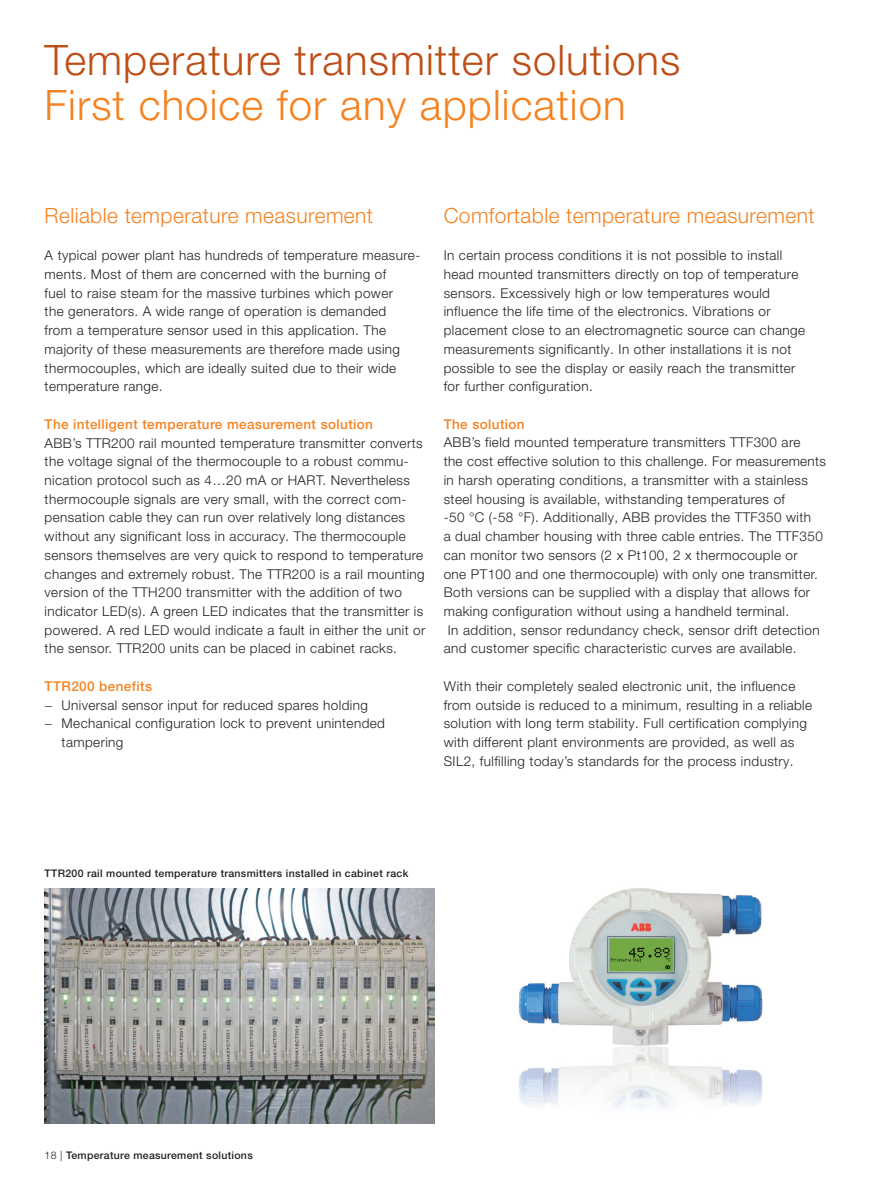
<style>
.page{position:relative;width:893px;height:1191px;background:#fff}
.page>*{position:absolute;margin:0;border:0;box-sizing:border-box;transform-origin:0 0}
.t1{font:300 42px "Helvetica Neue LT Pro";letter-spacing:.025em;color:#be4e16}
.t2{font:300 42px "Helvetica Neue LT Pro";letter-spacing:.025em;color:#f58220}
.t3{font:300 21px "Helvetica Neue LT Pro";letter-spacing:.02em;color:#f58220}
.t4{font:300 13.5px/18.8px "Helvetica Neue LT Pro";letter-spacing:.03em;color:#231f20}
.t5{font:500 13.5px "Helvetica Neue LT Pro";letter-spacing:.03em;color:#f58220}
.t6{font:500 10.5px "Helvetica Neue LT Pro";letter-spacing:.03em;color:#231f20}
.s1{font-weight:300}
</style>
<div class="page">
<img style="left:45px;top:888px;width:389px;height:235px">
<img style="left:518px;top:888px;width:245px;height:220px">
<h1 class="t1" style="left:45px;top:34px;width:637px">Temperature transmitter solutions</h1>
<h1 class="t2" style="left:45px;top:79px;width:583px">First choice for any application</h1>
<h2 class="t3" style="left:45px;top:202px;width:330px">Reliable temperature measurement</h2>
<p class="t4" style="left:45px;top:246px;width:377px">A typical power plant has hundreds of temperature measure&shy;ments. Most of them are concerned with the burning of<br>fuel to raise steam for the massive turbines which power<br>the generators. A wide range of operation is demanded<br>from a temperature sensor used in this application. The majority of these measurements are therefore made using thermocouples, which are ideally suited due to their wide temperature range.</p>
<p class="t5" style="left:45px;top:416px;width:330px">The intelligent temperature measurement solution</p>
<p class="t4" style="left:45px;top:433px;width:382px">ABB’s TTR200 rail mounted temperature transmitter converts the voltage signal of the thermocouple to a robust commu&shy;nication protocol such as 4…20 mA or HART. Nevertheless thermocouple signals are very small, with the correct com&shy;pensation cable they can run over relatively long distances without any significant loss in accuracy. The thermocouple sensors themselves are very quick to respond to temperature changes and extremely robust. The TTR200 is a rail mounting version of the TTH200 transmitter with the addition of two indicator LED(s). A green LED indicates that the transmitter is powered. A red LED would indicate a fault in either the unit or the sensor. TTR200 units can be placed in cabinet racks.</p>
<p class="t5" style="left:45px;top:678px;width:109px">TTR200 benefits</p>
<p class="t4" style="left:45px;top:695px;width:325px">− Universal sensor input for reduced spares holding</p>
<p class="t4" style="left:45px;top:714px;width:342px">− Mechanical configuration lock to prevent unintended</p>
<p class="t4" style="left:62px;top:732px;width:63px">tampering</p>
<h2 class="t3" style="left:444px;top:202px;width:372px">Comfortable temperature measurement</h2>
<p class="t4" style="left:444px;top:246px;width:363px">In certain process conditions it is not possible to install head mounted transmitters directly on top of temperature sensors. Excessively high or low temperatures would influence the life time of the electronics. Vibrations or placement close to an electromagnetic source can change measurements significantly. In other installations it is not possible to see the display or easily reach the transmitter for further configuration.</p>
<p class="t5" style="left:444px;top:416px;width:82px">The solution</p>
<p class="t4" style="left:444px;top:433px;width:358px">ABB’s field mounted temperature transmitters TTF300 are</p>
<p class="t4" style="left:444px;top:452px;width:384px">the cost effective solution to this challenge. For measurements</p>
<p class="t4" style="left:444px;top:470px;width:366px">in harsh operating conditions, a transmitter with a stainless</p>
<p class="t4" style="left:444px;top:489px;width:343px">steel housing is available, withstanding temperatures of</p>
<p class="t4" style="left:444px;top:508px;width:369px">-50 °C (-58 °F). Additionally, ABB provides the TTF350 with</p>
<p class="t4" style="left:444px;top:526px;width:381px">a dual chamber housing with three cable entries. The TTF350</p>
<p class="t4" style="left:444px;top:545px;width:355px">can monitor two sensors (2 x Pt100, 2 x thermocouple or</p>
<p class="t4" style="left:444px;top:564px;width:376px">one PT100 and one thermocouple) with only one transmitter.</p>
<p class="t4" style="left:444px;top:583px;width:368px">Both versions can be supplied with a display that allows for</p>
<p class="t4" style="left:444px;top:601px;width:347px">making configuration without using a handheld terminal.</p>
<p class="t4" style="left:448px;top:620px;width:373px">In addition, sensor redundancy check, sensor drift detection</p>
<p class="t4" style="left:444px;top:639px;width:354px">and customer specific characteristic curves are available.</p>
<p class="t4" style="left:444px;top:676px;width:370px">With their completely sealed electronic unit, the influence from outside is reduced to a minimum, resulting in a reliable solution with long term stability. Full certification complying with different plant environments are provided, as well as SIL2, fulfilling today’s standards for the process industry.</p>
<p class="t6" style="left:45px;top:867px;width:365px">TTR200 rail mounted temperature transmitters installed in cabinet rack</p>
<p class="t6" style="left:45px;top:1148px;width:210px"><span class="s1">18 |</span> Temperature measurement solutions</p>
</div>
